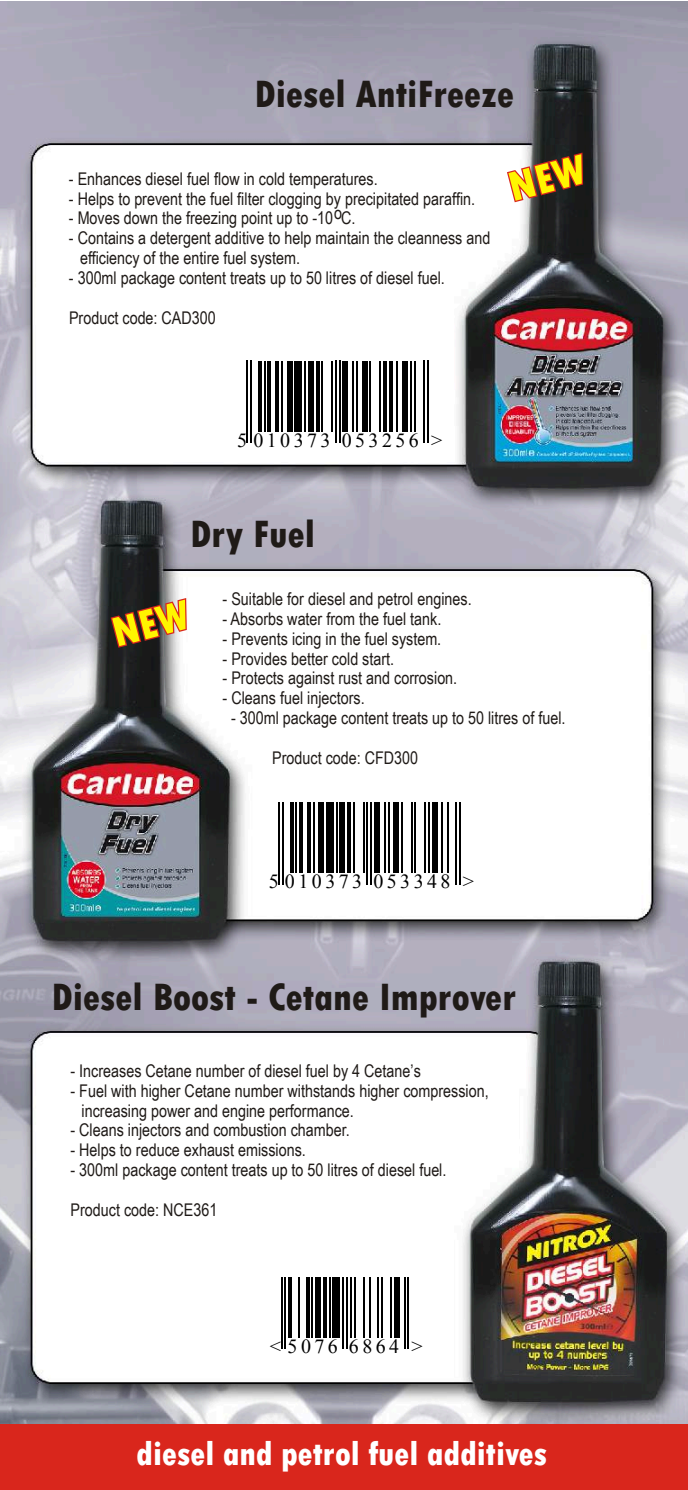
<style>
.page{position:relative;width:688px;height:1490px;background:#fff}
.page>*{position:absolute;margin:0;border:0;box-sizing:border-box;transform-origin:0 0}
.t1{font:800 40px "Tw Cen MT Condensed";color:#1f1a17}
.t2{font:800 35px "Tw Cen MT Condensed";color:#fff}
.t3{font:20px "Times New Roman";letter-spacing:.175em;color:#000}
.t4{font:17.5px/19.8px "Arial Narrow";color:#1f1a17}
</style>
<div class="page">
<img style="left:0;top:2px;width:688px;height:1422px">
<div style="left:230px;top:359px;width:216px;height:92px;background:#fff"></div>
<hr style="left:247px;top:361px;width:1px;height:82px;background:#000">
<hr style="left:250px;top:361px;width:2px;height:82px;background:#000">
<hr style="left:258px;top:361px;width:3px;height:70px;background:#000">
<hr style="left:264px;top:361px;width:1px;height:70px;background:#000">
<hr style="left:268px;top:361px;width:3px;height:70px;background:#000">
<hr style="left:275px;top:361px;width:4px;height:70px;background:#000">
<hr style="left:281px;top:361px;width:2px;height:70px;background:#000">
<div style="left:287px;top:361px;width:5px;height:70px;background:#000"></div>
<div style="left:295px;top:361px;width:7px;height:70px;background:#000"></div>
<hr style="left:304px;top:361px;width:2px;height:70px;background:#000">
<div style="left:308px;top:361px;width:5px;height:70px;background:#000"></div>
<hr style="left:316px;top:361px;width:3px;height:70px;background:#000">
<hr style="left:321px;top:361px;width:2px;height:70px;background:#000">
<hr style="left:331px;top:361px;width:1px;height:70px;background:#000">
<hr style="left:335px;top:361px;width:1px;height:82px;background:#000">
<hr style="left:339px;top:361px;width:1px;height:82px;background:#000">
<div style="left:342px;top:361px;width:6px;height:70px;background:#000"></div>
<hr style="left:352px;top:361px;width:2px;height:70px;background:#000">
<hr style="left:356px;top:361px;width:1px;height:70px;background:#000">
<div style="left:362px;top:361px;width:5px;height:70px;background:#000"></div>
<hr style="left:369px;top:361px;width:2px;height:70px;background:#000">
<hr style="left:379px;top:361px;width:1px;height:70px;background:#000">
<hr style="left:383px;top:361px;width:3px;height:70px;background:#000">
<hr style="left:389px;top:361px;width:3px;height:70px;background:#000">
<hr style="left:396px;top:361px;width:2px;height:70px;background:#000">
<div style="left:402px;top:361px;width:5px;height:70px;background:#000"></div>
<hr style="left:410px;top:361px;width:1px;height:70px;background:#000">
<hr style="left:414px;top:361px;width:1px;height:70px;background:#000">
<hr style="left:423px;top:361px;width:2px;height:82px;background:#000">
<hr style="left:427px;top:361px;width:2px;height:82px;background:#000">
<div style="left:264px;top:1275px;width:162px;height:82px;background:#fff"></div>
<hr style="left:281px;top:1277px;width:1px;height:72px;background:#000">
<hr style="left:284px;top:1277px;width:2px;height:72px;background:#000">
<hr style="left:288px;top:1277px;width:4px;height:60px;background:#000">
<hr style="left:298px;top:1277px;width:1px;height:60px;background:#000">
<hr style="left:306px;top:1277px;width:3px;height:60px;background:#000">
<hr style="left:311px;top:1277px;width:2px;height:60px;background:#000">
<div style="left:315px;top:1277px;width:5px;height:60px;background:#000"></div>
<hr style="left:323px;top:1277px;width:3px;height:60px;background:#000">
<hr style="left:329px;top:1277px;width:1px;height:60px;background:#000">
<div style="left:333px;top:1277px;width:7px;height:60px;background:#000"></div>
<hr style="left:342px;top:1277px;width:2px;height:72px;background:#000">
<hr style="left:346px;top:1277px;width:1px;height:72px;background:#000">
<hr style="left:350px;top:1277px;width:1px;height:60px;background:#000">
<hr style="left:354px;top:1277px;width:1px;height:60px;background:#000">
<hr style="left:363px;top:1277px;width:2px;height:60px;background:#000">
<hr style="left:369px;top:1277px;width:1px;height:60px;background:#000">
<hr style="left:377px;top:1277px;width:1px;height:60px;background:#000">
<hr style="left:381px;top:1277px;width:1px;height:60px;background:#000">
<hr style="left:390px;top:1277px;width:2px;height:60px;background:#000">
<div style="left:394px;top:1277px;width:5px;height:60px;background:#000"></div>
<hr style="left:404px;top:1277px;width:1px;height:72px;background:#000">
<hr style="left:407px;top:1277px;width:2px;height:72px;background:#000">
<div style="left:261px;top:800px;width:216px;height:93px;background:#fff"></div>
<hr style="left:278px;top:802px;width:2px;height:82px;background:#000">
<hr style="left:282px;top:802px;width:1px;height:82px;background:#000">
<hr style="left:290px;top:802px;width:3px;height:71px;background:#000">
<hr style="left:295px;top:802px;width:2px;height:71px;background:#000">
<hr style="left:299px;top:802px;width:4px;height:71px;background:#000">
<hr style="left:307px;top:802px;width:3px;height:71px;background:#000">
<hr style="left:313px;top:802px;width:1px;height:71px;background:#000">
<div style="left:318px;top:802px;width:6px;height:71px;background:#000"></div>
<div style="left:326px;top:802px;width:7px;height:71px;background:#000"></div>
<hr style="left:336px;top:802px;width:1px;height:71px;background:#000">
<div style="left:339px;top:802px;width:6px;height:71px;background:#000"></div>
<hr style="left:347px;top:802px;width:4px;height:71px;background:#000">
<hr style="left:353px;top:802px;width:1px;height:71px;background:#000">
<hr style="left:363px;top:802px;width:1px;height:71px;background:#000">
<hr style="left:366px;top:802px;width:2px;height:82px;background:#000">
<hr style="left:370px;top:802px;width:2px;height:82px;background:#000">
<div style="left:374px;top:802px;width:5px;height:71px;background:#000"></div>
<hr style="left:384px;top:802px;width:1px;height:71px;background:#000">
<hr style="left:388px;top:802px;width:1px;height:71px;background:#000">
<div style="left:393px;top:802px;width:6px;height:71px;background:#000"></div>
<hr style="left:401px;top:802px;width:1px;height:71px;background:#000">
<hr style="left:411px;top:802px;width:1px;height:71px;background:#000">
<hr style="left:414px;top:802px;width:2px;height:71px;background:#000">
<hr style="left:424px;top:802px;width:2px;height:71px;background:#000">
<hr style="left:428px;top:802px;width:1px;height:71px;background:#000">
<div style="left:432px;top:802px;width:5px;height:71px;background:#000"></div>
<hr style="left:441px;top:802px;width:2px;height:71px;background:#000">
<hr style="left:447px;top:802px;width:2px;height:71px;background:#000">
<hr style="left:455px;top:802px;width:1px;height:82px;background:#000">
<hr style="left:459px;top:802px;width:1px;height:82px;background:#000">
<div style="left:0;top:1424px;width:688px;height:66px;background:#d9261c"></div>
<svg style="left:508px;top:154px;width:80px;height:47px"></svg>
<svg style="left:112px;top:600px;width:80px;height:46px"></svg>
<h1 class="t1" style="left:254px;top:80px;width:261px">Diesel AntiFreeze</h1>
<p class="t4" style="left:69px;top:170px;width:310px">- Enhances diesel fuel flow in cold temperatures.</p>
<p class="t4" style="left:334px;top:193px;width:142px;line-height:14.8px;text-indent:-265px">- Helps to prevent the fuel filter clogging by precipitated paraffin. o</p>
<p class="t4" style="left:69px;top:210px;width:288px">- Moves down the freezing point up to -10 C.</p>
<p class="t4" style="left:80px;top:230px;width:412px;text-indent:-11px">- Contains a detergent additive to help maintain the cleanness and efficiency of the entire fuel system.</p>
<p class="t4" style="left:69px;top:269px;width:377px">- 300ml package content treats up to 50 litres of diesel fuel.</p>
<p class="t4" style="left:69px;top:309px;width:148px">Product code: CAD300</p>
<p class="t3" style="left:237px;top:433px;width:207px">5 010373 053256 &gt;</p>
<h1 class="t1" style="left:190px;top:519px;width:126px">Dry Fuel</h1>
<p class="t4" style="left:222px;top:591px;width:250px">- Suitable for diesel and petrol engines.</p>
<p class="t4" style="left:222px;top:611px;width:220px">- Absorbs water from the fuel tank.</p>
<p class="t4" style="left:222px;top:630px;width:220px">- Prevents icing in the fuel system.</p>
<p class="t4" style="left:222px;top:650px;width:173px">- Provides better cold start.</p>
<p class="t4" style="left:222px;top:670px;width:236px">- Protects against rust and corrosion.</p>
<p class="t4" style="left:222px;top:690px;width:143px">- Cleans fuel injectors.</p>
<p class="t4" style="left:231px;top:710px;width:336px">- 300ml package content treats up to 50 litres of fuel.</p>
<p class="t4" style="left:272px;top:749px;width:147px">Product code: CFD300</p>
<p class="t3" style="left:269px;top:875px;width:207px">5 010373 053348 &gt;</p>
<h1 class="t1" style="left:52px;top:983px;width:466px">Diesel Boost - Cetane Improver</h1>
<p class="t4" style="left:70px;top:1062px;width:352px">- Increases Cetane number of diesel fuel by 4 Cetane’s</p>
<p class="t4" style="left:82px;top:1082px;width:408px;text-indent:-11px">- Fuel with higher Cetane number withstands higher compression, increasing power and engine performance.</p>
<p class="t4" style="left:70px;top:1122px;width:281px">- Cleans injectors and combustion chamber.</p>
<p class="t4" style="left:70px;top:1142px;width:237px">- Helps to reduce exhaust emissions.</p>
<p class="t4" style="left:70px;top:1162px;width:377px">- 300ml package content treats up to 50 litres of diesel fuel.</p>
<p class="t4" style="left:71px;top:1201px;width:148px">Product code: NCE361</p>
<p class="t3" style="left:270px;top:1339px;width:154px">&lt; 5076 6864 &gt;</p>
<h2 class="t2" style="left:136px;top:1440px;width:412px">diesel and petrol fuel additives</h2>
</div>
